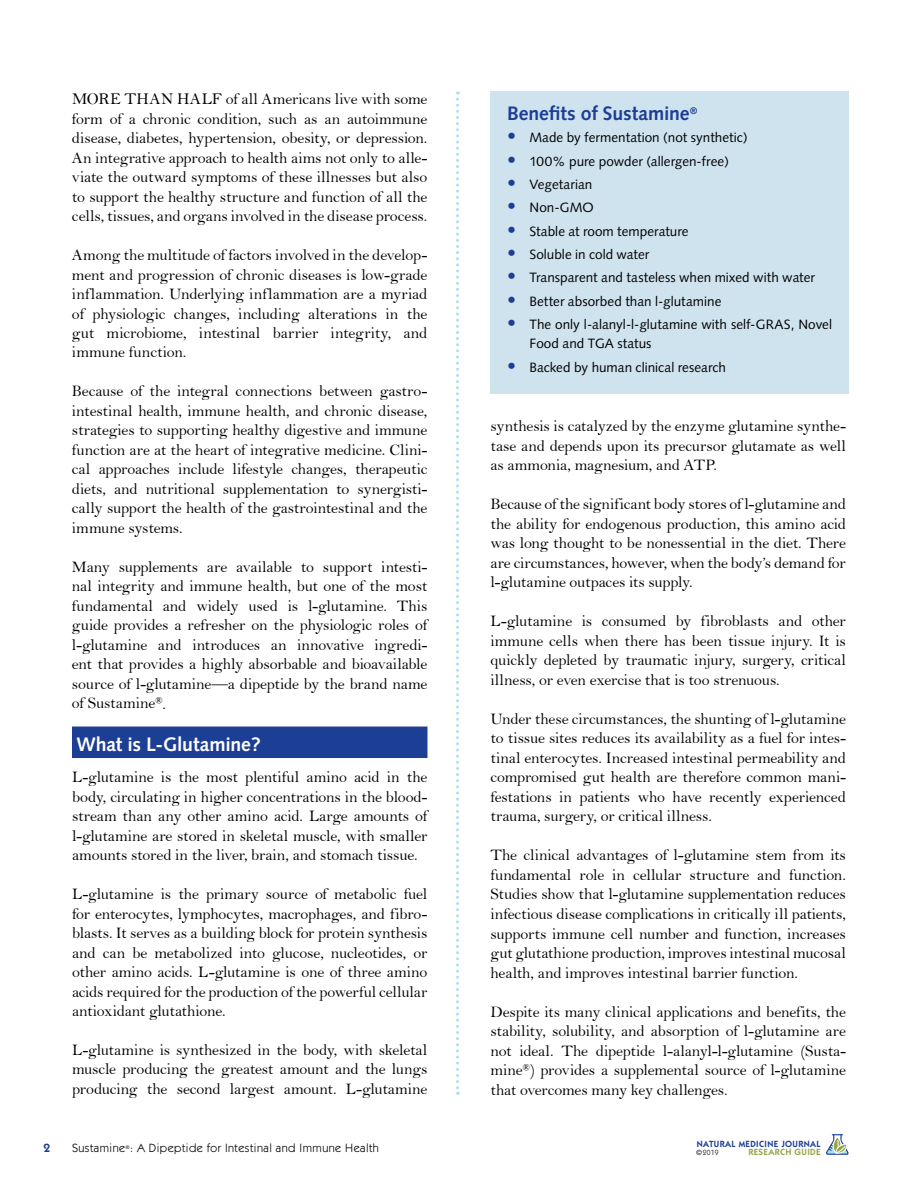
<style>
.page{position:relative;width:918px;height:1188px;background:#fff}
.page>*{position:absolute;margin:0;border:0;box-sizing:border-box;transform-origin:0 0}
.t1{font:700 19.5px "Syntax";letter-spacing:-.01em;color:#1c3e94}
.t2{font:700 19.5px "Syntax";letter-spacing:-.01em;color:#fff}
.t3{font:16.2px/19.5px "Bell";letter-spacing:-.01em;color:#000;text-align:justify}
.t4{font:13.5px/19.5px "Syntax";color:#000}
.t5{font:12px "Itc Kabel";letter-spacing:.04em;color:#000}
.t6{font:600 12px "Itc Kabel";color:#1c3e94}
.t7{font:600 9px "Itc Kabel";letter-spacing:.04em;color:#1c3e94}
.t8{font:600 9px "Itc Kabel";letter-spacing:.04em;color:#94a545}
.t9{font:7.5px "Itc Kabel";color:#000}
.t10{font:5.25px "Itc Kabel";color:#000}
.s1{font-size:16.5px}
.s2{font-size:18px;color:#1c3e94}
</style>
<div class="page">
<svg style="left:826px;top:1134px;width:23px;height:21px"></svg>
<div style="left:72px;top:727px;width:356px;height:31px;background:#1c3e94"></div>
<svg style="left:456px;top:92px;width:3px;height:1003px"></svg>
<div style="left:490px;top:92px;width:359px;height:302px;background:#cfe3ee"></div>
<p class="t3" style="left:72px;top:89px;width:357px"><span class="s1">More than half</span> of all Americans live with some form of a chronic condition, such as an autoimmune disease, diabetes, hypertension, obesity, or depression.<br>An integrative approach to health aims not only to alle&shy;viate the outward symptoms of these illnesses but also to support the healthy structure and function of all the cells, tissues, and organs involved in the disease process.</p>
<p class="t3" style="left:72px;top:245px;width:357px">Among the multitude of factors involved in the develop&shy;ment and progression of chronic diseases is low-grade inflammation. Underlying inflammation are a myriad of physiologic changes, including alterations in the gut microbiome, intestinal barrier integrity, and immune function.</p>
<p class="t3" style="left:72px;top:382px;width:357px">Because of the integral connections between gastro&shy;intestinal health, immune health, and chronic disease, strategies to supporting healthy digestive and immune function are at the heart of integrative medicine. Clini&shy;cal approaches include lifestyle changes, therapeutic diets, and nutritional supplementation to synergisti&shy;cally support the health of the gastrointestinal and the immune systems.</p>
<p class="t3" style="left:72px;top:557px;width:359px">Many supplements are available to support intesti&shy;nal integrity and immune health, but one of the most fundamental and widely used is l-glutamine. This guide provides a refresher on the physiologic roles of l-glutamine and introduces an innovative ingredi&shy;ent that provides a highly absorbable and bioavailable source of l-glutamine—a dipeptide by the brand name of Sustamine<sup>®</sup>.</p>
<p class="t2" style="left:76px;top:733px;width:186px">What is L-Glutamine?</p>
<p class="t3" style="left:72px;top:767px;width:359px">L-glutamine is the most plentiful amino acid in the body, circulating in higher concentrations in the blood&shy;stream than any other amino acid. Large amounts of l-glutamine are stored in skeletal muscle, with smaller amounts stored in the liver, brain, and stomach tissue.</p>
<p class="t3" style="left:72px;top:884px;width:357px">L-glutamine is the primary source of metabolic fuel for enterocytes, lymphocytes, macrophages, and fibro&shy;blasts. It serves as a building block for protein synthesis and can be metabolized into glucose, nucleotides, or other amino acids. L-glutamine is one of three amino acids required for the production of the powerful cellular antioxidant glutathione.</p>
<p class="t3" style="left:72px;top:1040px;width:357px">L-glutamine is synthesized in the body, with skeletal muscle producing the greatest amount and the lungs producing the second largest amount. L-glutamine</p>
<p class="t1" style="left:507px;top:102px;width:192px">Benefits of Sustamine<sup>®</sup></p>
<p class="t4" style="left:507px;top:128px;width:242px"><span class="s2">•</span> Made by fermentation (not synthetic)</p>
<p class="t4" style="left:507px;top:151px;width:223px"><span class="s2">•</span> 100% pure powder (allergen-free)</p>
<p class="t4" style="left:507px;top:175px;width:87px"><span class="s2">•</span> Vegetarian</p>
<p class="t4" style="left:507px;top:198px;width:88px"><span class="s2">•</span> Non-GMO</p>
<p class="t4" style="left:507px;top:221px;width:183px"><span class="s2">•</span> Stable at room temperature</p>
<p class="t4" style="left:507px;top:245px;width:144px"><span class="s2">•</span> Soluble in cold water</p>
<p class="t4" style="left:507px;top:268px;width:310px"><span class="s2">•</span> Transparent and tasteless when mixed with water</p>
<p class="t4" style="left:507px;top:291px;width:216px"><span class="s2">•</span> Better absorbed than l-glutamine</p>
<p class="t4" style="left:530px;top:315px;width:304px;text-indent:-23px"><span class="s2">•</span> The only l-alanyl-l-glutamine with self-GRAS, Novel<br>Food and TGA status</p>
<p class="t4" style="left:507px;top:357px;width:221px"><span class="s2">•</span> Backed by human clinical research</p>
<p class="t3" style="left:491px;top:417px;width:357px">synthesis is catalyzed by the enzyme glutamine synthe&shy;tase and depends upon its precursor glutamate as well as ammonia, magnesium, and ATP.</p>
<p class="t3" style="left:491px;top:495px;width:357px">Because of the significant body stores of l-glutamine and the ability for endogenous production, this amino acid was long thought to be nonessential in the diet. There are circumstances, however, when the body’s demand for l-glutamine outpaces its supply.</p>
<p class="t3" style="left:491px;top:611px;width:357px">L-glutamine is consumed by fibroblasts and other immune cells when there has been tissue injury. It is quickly depleted by traumatic injury, surgery, critical illness, or even exercise that is too strenuous.</p>
<p class="t3" style="left:491px;top:709px;width:357px">Under these circumstances, the shunting of l-glutamine to tissue sites reduces its availability as a fuel for intes&shy;tinal enterocytes. Increased intestinal permeability and compromised gut health are therefore common mani&shy;festations in patients who have recently experienced trauma, surgery, or critical illness.</p>
<p class="t3" style="left:490px;top:845px;width:357px">The clinical advantages of l-glutamine stem from its fundamental role in cellular structure and function.<br>Studies show that l-glutamine supplementation reduces infectious disease complications in critically ill patients, supports immune cell number and function, increases gut glutathione production, improves intestinal mucosal health, and improves intestinal barrier function.</p>
<p class="t3" style="left:490px;top:1002px;width:357px">Despite its many clinical applications and benefits, the stability, solubility, and absorption of l-glutamine are not ideal. The dipeptide l-alanyl-l-glutamine (Susta&shy;mine<sup>®</sup>) provides a supplemental source of l-glutamine that overcomes many key challenges.</p>
<p class="t7" style="left:697px;top:1138px;width:125px">NATURAL MEDICINE JOURNAL</p>
<p class="t6" style="left:44px;top:1141px;width:8px">2</p>
<p class="t5" style="left:72px;top:1141px;width:308px">Sustamine : A Dipeptide for Intestinal and Immune Health</p>
<p class="t9" style="left:696px;top:1148px;width:24px">©2019</p>
<p class="t8" style="left:748px;top:1147px;width:74px">RESEARCH GUIDE</p>
<p class="t10" style="left:126px;top:1144px;width:6px">®</p>
</div>
